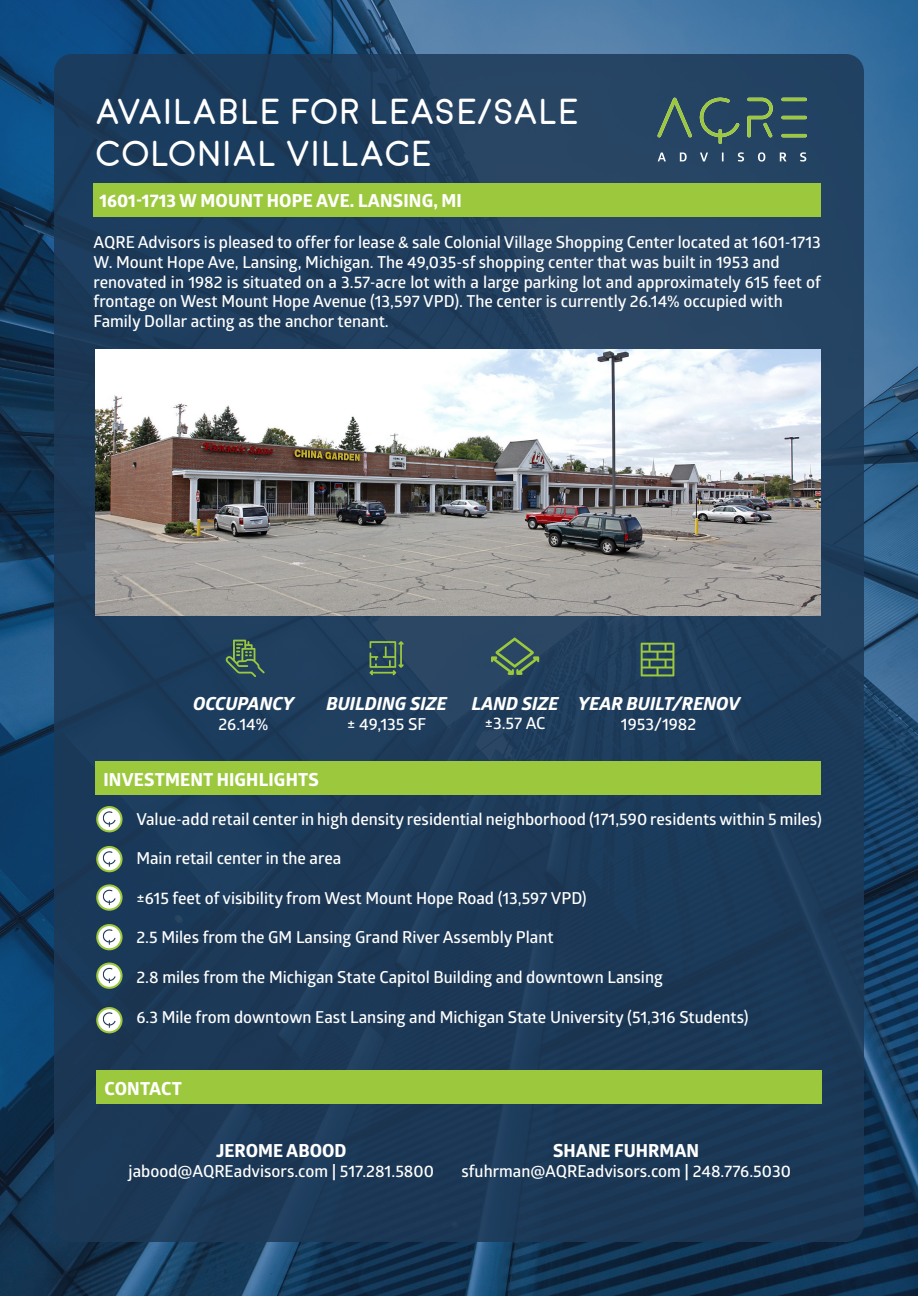
<style>
.page{position:relative;width:918px;height:1296px;background:#fff}
.page>*{position:absolute;margin:0;border:0;box-sizing:border-box;transform-origin:0 0}
.t1{font:700 36px "Alcova SC";color:#fff}
.t2{font:800 18px "Glober";letter-spacing:.01em;color:#fff}
.t3{font:italic 800 18px "Glober";color:#fff}
.t4{font:600 16.5px/19.8px "Glober";color:#fff}
</style>
<div class="page">
<img style="left:0;top:0;width:918px;height:1296px">
<div style="left:54px;top:54px;width:810px;height:1188px;background:#1d3957;border-radius:18px"></div>
<div style="left:95px;top:761px;width:726px;height:34px;background:#9cc83e"></div>
<div style="left:94px;top:184px;width:727px;height:33px;background:#9cc83e"></div>
<svg style="left:97px;top:847px;width:25px;height:24px"></svg>
<div style="left:96px;top:846px;width:27px;height:26px;border:2px solid #9cc83e;border-radius:50%"></div>
<svg style="left:103px;top:851px;width:13px;height:16px"></svg>
<svg style="left:97px;top:807px;width:25px;height:24px"></svg>
<div style="left:96px;top:806px;width:27px;height:26px;border:2px solid #9cc83e;border-radius:50%"></div>
<svg style="left:103px;top:811px;width:13px;height:16px"></svg>
<svg style="left:97px;top:885px;width:25px;height:25px"></svg>
<div style="left:96px;top:884px;width:27px;height:27px;border:2px solid #9cc83e;border-radius:50%"></div>
<svg style="left:103px;top:890px;width:13px;height:15px"></svg>
<div style="left:96px;top:1070px;width:726px;height:34px;background:#9cc83e"></div>
<svg style="left:658px;top:153px;width:8px;height:8px"></svg>
<svg style="left:680px;top:153px;width:7px;height:8px"></svg>
<svg style="left:700px;top:153px;width:8px;height:8px"></svg>
<svg style="left:722px;top:153px;width:2px;height:8px"></svg>
<svg style="left:738px;top:152px;width:6px;height:10px"></svg>
<svg style="left:758px;top:152px;width:7px;height:10px"></svg>
<svg style="left:780px;top:153px;width:6px;height:8px"></svg>
<svg style="left:800px;top:152px;width:6px;height:10px"></svg>
<svg style="left:657px;top:98px;width:35px;height:39px"></svg>
<svg style="left:747px;top:98px;width:26px;height:39px"></svg>
<svg style="left:781px;top:98px;width:26px;height:39px"></svg>
<svg style="left:700px;top:98px;width:39px;height:46px"></svg>
<svg style="left:370px;top:641px;width:34px;height:34px"></svg>
<svg style="left:491px;top:637px;width:48px;height:38px"></svg>
<svg style="left:641px;top:643px;width:33px;height:33px"></svg>
<svg style="left:225px;top:640px;width:40px;height:37px"></svg>
<img style="left:95px;top:350px;width:726px;height:266px">
<svg style="left:97px;top:925px;width:25px;height:24px"></svg>
<div style="left:96px;top:924px;width:27px;height:26px;border:2px solid #9cc83e;border-radius:50%"></div>
<svg style="left:103px;top:929px;width:13px;height:16px"></svg>
<svg style="left:97px;top:964px;width:25px;height:24px"></svg>
<div style="left:96px;top:963px;width:27px;height:26px;border:2px solid #9cc83e;border-radius:50%"></div>
<svg style="left:103px;top:968px;width:13px;height:15px"></svg>
<svg style="left:97px;top:1008px;width:25px;height:24px"></svg>
<div style="left:96px;top:1007px;width:27px;height:26px;border:2px solid #9cc83e;border-radius:50%"></div>
<svg style="left:103px;top:1012px;width:13px;height:16px"></svg>
<p class="t1" style="left:95px;top:91px;width:485px">AVAILABLE FOR LEASE/SALE</p>
<p class="t1" style="left:95px;top:133px;width:338px">COLONIAL VILLAGE</p>
<p class="t2" style="left:99px;top:187px;width:364px">1601-1713 W MOUNT HOPE AVE. LANSING, MI</p>
<p class="t4" style="left:94px;top:232px;width:729px">AQRE Advisors is pleased to offer for lease &amp; sale Colonial Village Shopping Center located at 1601-1713<br>W. Mount Hope Ave, Lansing, Michigan. The 49,035-sf shopping center that was built in 1953 and</p>
<p class="t4" style="left:94px;top:271px;width:729px">renovated in 1982 is situated on a 3.57-acre lot with a large parking lot and approximately 615 feet of frontage on West Mount Hope Avenue (13,597 VPD). The center is currently 26.14% occupied with</p>
<p class="t4" style="left:94px;top:311px;width:297px">Family Dollar acting as the anchor tenant.</p>
<p class="t3" style="left:193px;top:691px;width:103px">OCCUPANCY</p>
<p class="t4" style="left:218px;top:714px;width:51px">26.14%</p>
<p class="t3" style="left:326px;top:691px;width:122px">BUILDING SIZE</p>
<p class="t4" style="left:347px;top:714px;width:81px">± 49,135 SF</p>
<p class="t2" style="left:103px;top:767px;width:217px">INVESTMENT HIGHLIGHTS</p>
<p class="t3" style="left:472px;top:690px;width:88px">LAND SIZE</p>
<p class="t4" style="left:485px;top:713px;width:62px">±3.57 AC</p>
<p class="t3" style="left:578px;top:690px;width:164px">YEAR BUILT/RENOV</p>
<p class="t4" style="left:621px;top:713px;width:77px">1953/1982</p>
<p class="t4" style="left:136px;top:808px;width:687px">Value-add retail center in high density residential neighborhood (171,590 residents within 5 miles)</p>
<p class="t4" style="left:136px;top:848px;width:206px">Main retail center in the area</p>
<p class="t4" style="left:136px;top:887px;width:452px">±615 feet of visibility from West Mount Hope Road (13,597 VPD)</p>
<p class="t4" style="left:136px;top:927px;width:419px">2.5 Miles from the GM Lansing Grand River Assembly Plant</p>
<p class="t4" style="left:136px;top:967px;width:528px">2.8 miles from the Michigan State Capitol Building and downtown Lansing</p>
<p class="t4" style="left:136px;top:1006px;width:614px">6.3 Mile from downtown East Lansing and Michigan State University (51,316 Students)</p>
<p class="t2" style="left:105px;top:1076px;width:79px">CONTACT</p>
<p class="t2" style="left:216px;top:1137px;width:132px">JEROME ABOOD</p>
<p class="t4" style="left:129px;top:1160px;width:307px">jabood@AQREadvisors.com | 517.281.5800</p>
<p class="t2" style="left:553px;top:1137px;width:148px">SHANE FUHRMAN</p>
<p class="t4" style="left:461px;top:1160px;width:331px">sfuhrman@AQREadvisors.com | 248.776.5030</p>
</div>
